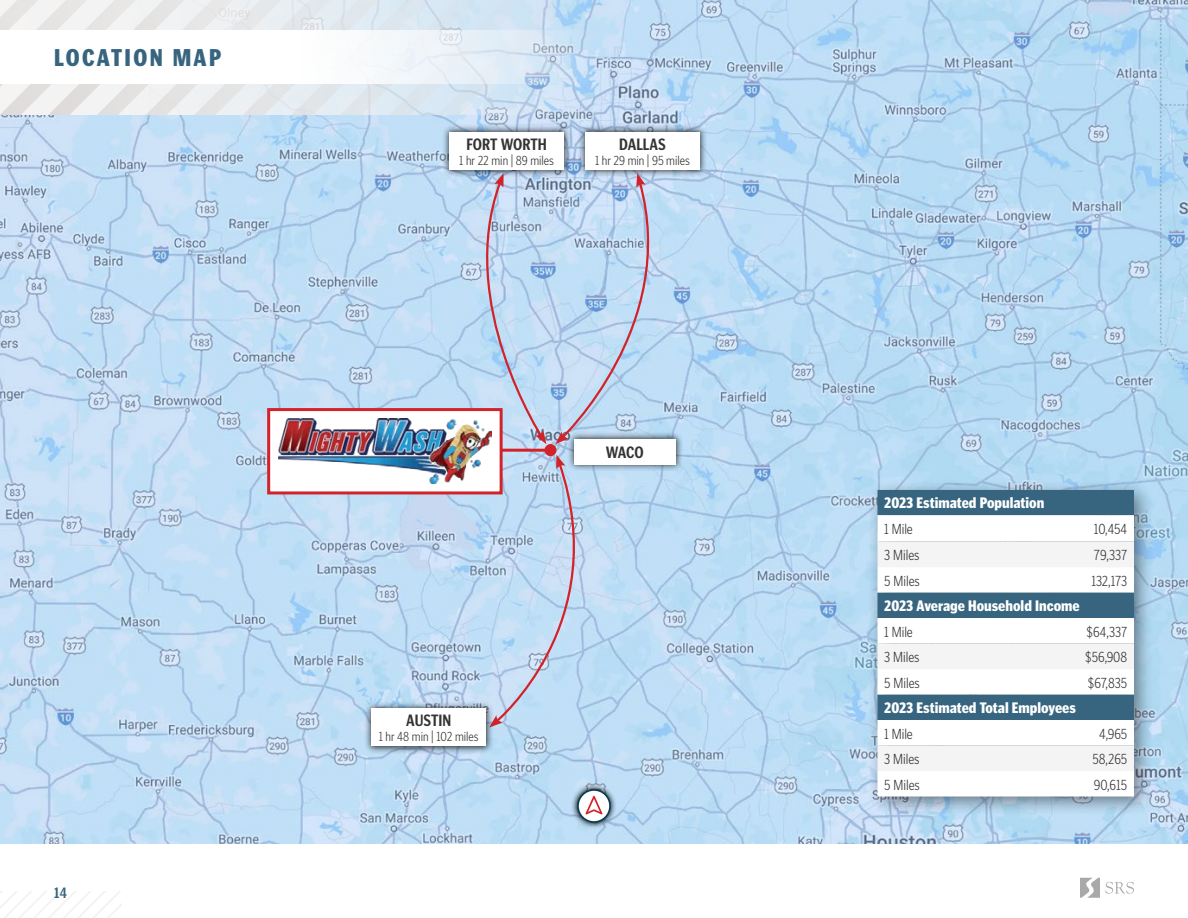
<style>
.page{position:relative;width:1188px;height:918px;background:#fff}
.page>*{position:absolute;margin:0;border:0;box-sizing:border-box;transform-origin:0 0}
.t1{font:900 24px "Poynter Gothic Text Cond";letter-spacing:.1em;color:#37657f}
.t2{font:700 16.5px "Poynter Gothic Text Cond";letter-spacing:-.005em;color:#343433}
.t3{font:300 15px "Poynter Gothic Text Cond";color:#343433}
.t4{font:900 15px "Poynter Gothic Text Cond";color:#fff}
.t5{font:700 15px "Poynter Gothic Text Cond";color:#37657f}
.t6{font:300 13.5px "Poynter Gothic Text Cond";color:#343433}
</style>
<div class="page">
<img style="left:0;top:0;width:1188px;height:844px">
<svg style="left:0;top:891px;width:122px;height:27px"></svg>
<svg style="left:1080px;top:878px;width:54px;height:20px"></svg>
<svg style="left:0;top:0;width:681px;height:115px"></svg>
<svg style="left:0;top:30px;width:594px;height:54px"></svg>
<svg style="left:571px;top:783px;width:46px;height:46px"></svg>
<svg style="left:577px;top:789px;width:34px;height:34px"></svg>
<svg style="left:489px;top:455px;width:125px;height:272px;background:#bfd7ef"></svg>
<hr style="left:476px;top:449px;width:75px;height:3px;background:#d2232a">
<div style="left:544px;top:444px;width:12px;height:12px;background:#d2232a;border-radius:50%"></div>
<div style="left:364px;top:701px;width:130px;height:53px;background:#000;opacity:.8"></div>
<div style="left:371px;top:708px;width:115px;height:38px;background:#fff"></div>
<div style="left:442px;top:124px;width:130px;height:54px;background:#000;opacity:.8"></div>
<div style="left:449px;top:132px;width:115px;height:38px;background:#fff"></div>
<div style="left:578px;top:124px;width:130px;height:54px;background:#000;opacity:.8"></div>
<div style="left:585px;top:132px;width:115px;height:38px;background:#fff"></div>
<div style="left:867px;top:479px;width:287px;height:337px;background:#000;opacity:.45"></div>
<div style="left:878px;top:490px;width:256px;height:25px;background:#37657f"></div>
<svg style="left:878px;top:515px;width:256px;height:281px"></svg>
<svg style="left:878px;top:542px;width:256px;height:229px"></svg>
<svg style="left:555px;top:173px;width:125px;height:271px;background:#bdd4ec"></svg>
<svg style="left:455px;top:173px;width:91px;height:271px;background:#bed3eb"></svg>
<div style="left:567px;top:431px;width:116px;height:41px;background:#000;opacity:.8"></div>
<div style="left:574px;top:439px;width:101px;height:25px;background:#fff"></div>
<div style="left:269px;top:410px;width:232px;height:83px;background:#fff"></div>
<img style="left:278px;top:419px;width:214px;height:65px">
<div style="left:267px;top:408px;width:236px;height:86px;border:3px solid #d2232a"></div>
<h1 class="t1" style="left:54px;top:44px;width:169px">LOCATION MAP</h1>
<p class="t5" style="left:54px;top:884px;width:15px">14</p>
<p class="t2" style="left:467px;top:135px;width:82px">FORT WORTH</p>
<p class="t6" style="left:459px;top:153px;width:96px">1 hr 22 min | 89 miles</p>
<p class="t2" style="left:619px;top:135px;width:48px">DALLAS</p>
<p class="t6" style="left:595px;top:153px;width:96px">1 hr 29 min | 95 miles</p>
<p class="t2" style="left:406px;top:712px;width:46px">AUSTIN</p>
<p class="t6" style="left:379px;top:730px;width:101px">1 hr 48 min | 102 miles</p>
<p class="t2" style="left:606px;top:443px;width:39px">WACO</p>
<p class="t4" style="left:884px;top:495px;width:162px">2023 Estimated Population</p>
<p class="t3" style="left:884px;top:521px;width:30px">1 Mile</p>
<p class="t3" style="left:1094px;top:521px;width:35px">10,454</p>
<p class="t3" style="left:884px;top:547px;width:37px">3 Miles</p>
<p class="t3" style="left:1094px;top:547px;width:35px">79,337</p>
<p class="t3" style="left:884px;top:573px;width:37px">5 Miles</p>
<p class="t3" style="left:1092px;top:573px;width:37px">132,173</p>
<p class="t4" style="left:884px;top:597px;width:197px">2023 Average Household Income</p>
<p class="t3" style="left:884px;top:624px;width:30px">1 Mile</p>
<p class="t3" style="left:1087px;top:624px;width:42px">$64,337</p>
<p class="t3" style="left:884px;top:649px;width:37px">3 Miles</p>
<p class="t3" style="left:1085px;top:649px;width:44px">$56,908</p>
<p class="t3" style="left:884px;top:675px;width:37px">5 Miles</p>
<p class="t3" style="left:1088px;top:675px;width:41px">$67,835</p>
<p class="t4" style="left:884px;top:699px;width:193px">2023 Estimated Total Employees</p>
<p class="t3" style="left:884px;top:726px;width:30px">1 Mile</p>
<p class="t3" style="left:1099px;top:726px;width:30px">4,965</p>
<p class="t3" style="left:884px;top:751px;width:37px">3 Miles</p>
<p class="t3" style="left:1092px;top:751px;width:36px">58,265</p>
<p class="t3" style="left:884px;top:777px;width:37px">5 Miles</p>
<p class="t3" style="left:1094px;top:777px;width:35px">90,615</p>
</div>
